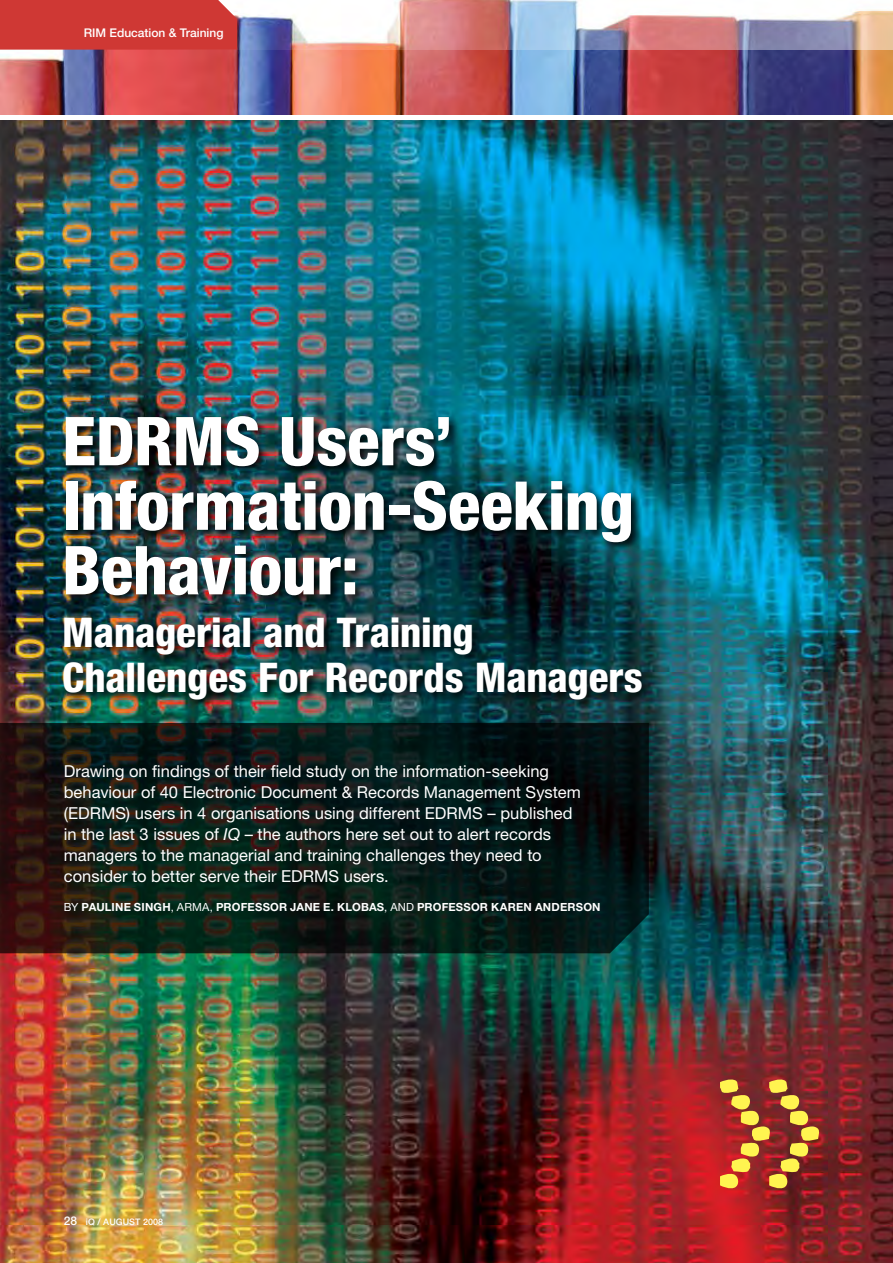
<style>
.page{position:relative;width:893px;height:1263px;background:#fff}
.page>*{position:absolute;margin:0;border:0;box-sizing:border-box;transform-origin:0 0}
.t1{font:231px "Cool Wool LL";color:#fff450;scale:.71 1}
.t2{font:800 condensed 67.5px/64.5px "Helvetica Neue LT Std";letter-spacing:-.005em;color:#fff}
.t3{font:800 condensed 40.95px/45px "Helvetica Neue LT Std";letter-spacing:-.005em;color:#fff}
.t4{font:16.5px/21px "Helvetica Neue LT Std";color:#fff}
.t5{font:500 12px "Helvetica Neue LT Std";color:#fff}
.t6{font:700 11.25px "Helvetica Neue LT Std";letter-spacing:.015em;color:#fff}
.t7{font:500 9px "Helvetica Neue LT Std";letter-spacing:.005em;color:#fff}
.s1{font-style:italic}
.s2{font-weight:400}
.s3{font-size:12px}
</style>
<div class="page">
<img style="left:0;top:121px;width:893px;height:1142px">
<img style="left:0;top:50px;width:893px;height:65px">
<svg style="left:237px;top:0;width:656px;height:50px"></svg>
<div style="left:0;top:0;width:237px;height:50px;background:#cf3834"></div>
<svg style="left:0;top:723px;width:649px;height:230px"></svg>
<div style="left:60px;top:414px;width:593px;height:297px;background:#000;opacity:.9"></div>
<p class="t5" style="left:84px;top:25px;width:141px">RIM Education &amp; Training</p>
<h2 class="t2" style="left:62px;top:408px;width:573px">EDRMS Users’<br>Information-Seeking<br>Behaviour:</h2>
<h3 class="t3" style="left:62px;top:609px;width:582px">Managerial and Training<br>Challenges For Records Managers</h3>
<p class="t4" style="left:64px;top:760px;width:519px">Drawing on findings of their field study on the information-seeking behaviour of 40 Electronic Document &amp; Records Management System (EDRMS) users in 4 organisations using different EDRMS – published in the last 3 issues of <span class="s1">IQ</span> – the authors here set out to alert records managers to the managerial and training challenges they need to consider to better serve their EDRMS users.</p>
<p class="t6" style="left:64px;top:900px;width:538px"><span class="s2">BY</span> PAULINE SINGH<span class="s2">, ARMA,</span> PROFESSOR JANE E. KLOBAS<span class="s2">, AND</span> PROFESSOR KAREN ANDERSON</p>
<p class="t7" style="left:64px;top:1216px;width:101px"><span class="s3">28</span> iQ / AUGUST 2008</p>
<h1 class="t1" style="left:719px;top:953px;width:161px">&gt;&gt;</h1>
</div>
